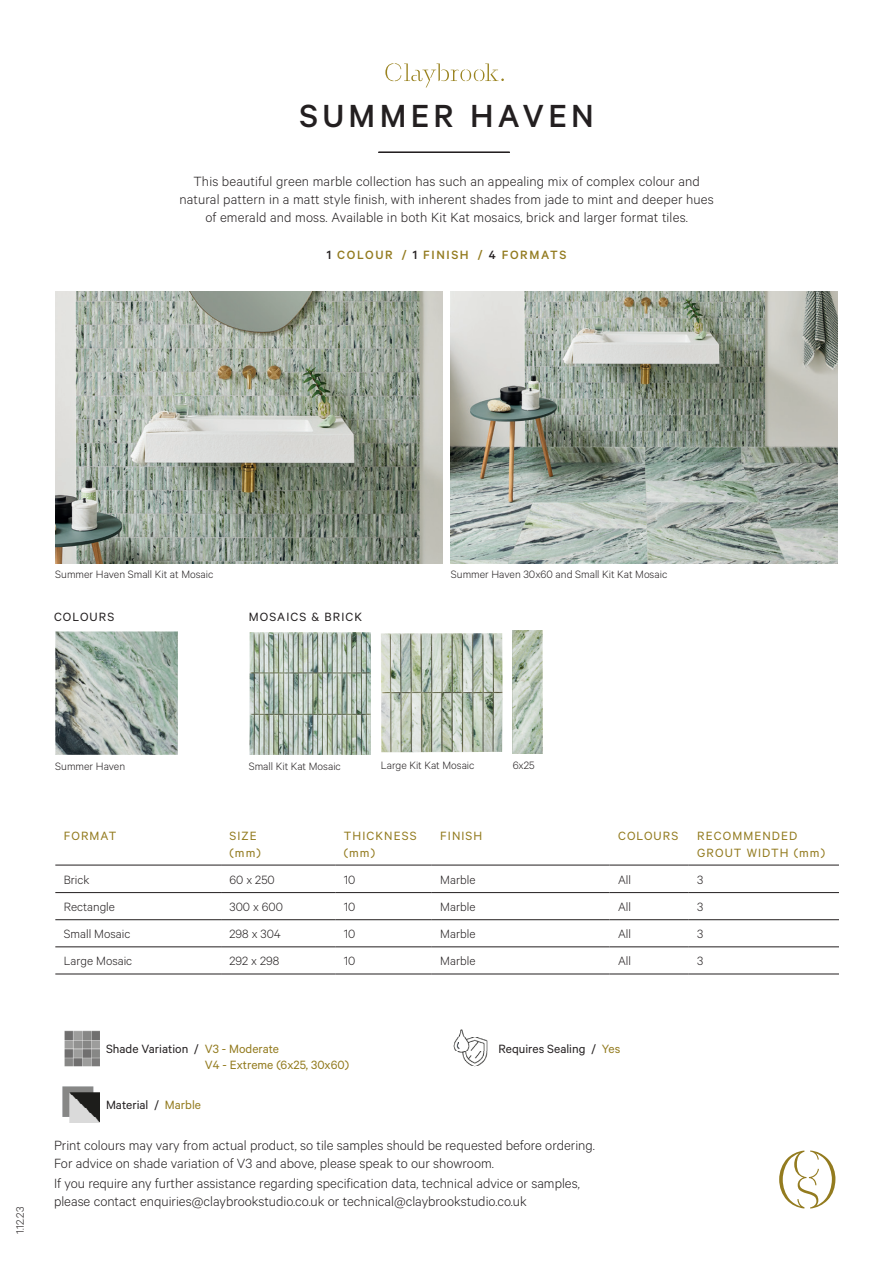
<style>
.page{position:relative;width:893px;height:1263px;background:#fff}
.page>*{position:absolute;margin:0;border:0;box-sizing:border-box;transform-origin:0 0}
.t1{font:500 36px "Calibre";letter-spacing:.12em;color:#231f20}
.Paragraph_left{font:300 15px/18px "Calibre";color:#231f20}
.Top_text{font:300 15px/18px "Calibre";letter-spacing:.01em;color:#231f20;text-align:center}
.Table_contents{font:300 13.5px "Calibre";color:#231f20}
.Table_Header{font:13.5px/16.2px "Calibre";letter-spacing:.08em;color:#937b1f}
.Shade_and_material_text{font:13.5px "Calibre";color:#231f20}
.Colours_title{font:500 13.5px "Calibre";letter-spacing:.12em;color:#937b1f}
.Shade_and_material_text-2{font:13.5px "Calibre";color:#937b1f}
.Cut_out_title{font:13.5px "Calibre";letter-spacing:.08em;color:#231f20}
.Image_credit{font:300 12px "Calibre";color:#231f20}
.Date{font:300 12px "Calibre";color:#231f20}
.s1{color:#231f20}
.s2{color:#937b1f}
</style>
<div class="page">
<svg style="left:779px;top:1150px;width:57px;height:58px"></svg>
<img style="left:64px;top:1030px;width:36px;height:37px">
<img style="left:62px;top:1086px;width:38px;height:37px">
<svg style="left:385px;top:63px;width:119px;height:25px"></svg>
<hr style="left:378px;top:152px;width:132px;height:1px;background:#231f20">
<img style="left:55px;top:291px;width:387px;height:272px">
<img style="left:451px;top:291px;width:387px;height:272px">
<img style="left:513px;top:630px;width:29px;height:124px">
<hr style="left:55px;top:865px;width:166px;height:1px;background:#231f20">
<hr style="left:221px;top:865px;width:114px;height:1px;background:#231f20">
<hr style="left:335px;top:865px;width:97px;height:1px;background:#231f20">
<hr style="left:432px;top:865px;width:177px;height:1px;background:#231f20">
<hr style="left:609px;top:865px;width:80px;height:1px;background:#231f20">
<hr style="left:689px;top:865px;width:150px;height:1px;background:#231f20">
<hr style="left:55px;top:892px;width:166px;height:1px;background:#231f20">
<hr style="left:221px;top:892px;width:114px;height:1px;background:#231f20">
<hr style="left:335px;top:892px;width:97px;height:1px;background:#231f20">
<hr style="left:432px;top:892px;width:177px;height:1px;background:#231f20">
<hr style="left:609px;top:892px;width:80px;height:1px;background:#231f20">
<hr style="left:689px;top:892px;width:150px;height:1px;background:#231f20">
<hr style="left:55px;top:919px;width:166px;height:1px;background:#231f20">
<hr style="left:221px;top:919px;width:114px;height:1px;background:#231f20">
<hr style="left:335px;top:919px;width:97px;height:1px;background:#231f20">
<hr style="left:432px;top:919px;width:177px;height:1px;background:#231f20">
<hr style="left:609px;top:919px;width:80px;height:1px;background:#231f20">
<hr style="left:689px;top:919px;width:150px;height:1px;background:#231f20">
<hr style="left:55px;top:946px;width:166px;height:1px;background:#231f20">
<hr style="left:221px;top:946px;width:114px;height:1px;background:#231f20">
<hr style="left:335px;top:946px;width:97px;height:1px;background:#231f20">
<hr style="left:432px;top:946px;width:177px;height:1px;background:#231f20">
<hr style="left:609px;top:946px;width:80px;height:1px;background:#231f20">
<hr style="left:689px;top:946px;width:150px;height:1px;background:#231f20">
<hr style="left:55px;top:974px;width:166px;height:1px;background:#231f20">
<hr style="left:221px;top:974px;width:114px;height:1px;background:#231f20">
<hr style="left:335px;top:974px;width:97px;height:1px;background:#231f20">
<hr style="left:432px;top:974px;width:177px;height:1px;background:#231f20">
<hr style="left:609px;top:974px;width:80px;height:1px;background:#231f20">
<hr style="left:689px;top:974px;width:150px;height:1px;background:#231f20">
<img style="left:55px;top:631px;width:123px;height:124px">
<img style="left:250px;top:633px;width:120px;height:122px">
<img style="left:453px;top:1029px;width:35px;height:38px">
<img style="left:381px;top:633px;width:122px;height:119px">
<p class="t1" style="left:299px;top:95px;width:296px">SUMMER HAVEN</p>
<p class="Top_text" style="left:179px;top:172px;width:536px">This beautiful green marble collection has such an appealing mix of complex colour and natural pattern in a matt style finish, with inherent shades from jade to mint and deeper hues of emerald and moss. Available in both Kit Kat mosaics, brick and larger format tiles.</p>
<p class="Colours_title" style="left:327px;top:247px;width:241px"><span class="s1">1</span> COLOUR / <span class="s1">1</span> FINISH / <span class="s1">4</span> FORMATS</p>
<p class="Image_credit" style="left:55px;top:567px;width:160px">Summer Haven Small Kit at Mosaic</p>
<p class="Image_credit" style="left:451px;top:567px;width:218px">Summer Haven 30x60 and Small Kit Kat Mosaic</p>
<p class="Cut_out_title" style="left:54px;top:609px;width:62px">COLOURS</p>
<p class="Cut_out_title" style="left:249px;top:609px;width:115px">MOSAICS &amp; BRICK</p>
<p class="Date" style="left:13px;top:1234px;width:29px;rotate:-90deg">1.12.23</p>
<p class="Image_credit" style="left:55px;top:759px;width:71px">Summer Haven</p>
<p class="Image_credit" style="left:249px;top:759px;width:94px">Small Kit Kat Mosaic</p>
<p class="Image_credit" style="left:381px;top:758px;width:95px">Large Kit Kat Mosaic</p>
<p class="Image_credit" style="left:513px;top:758px;width:24px">6x25</p>
<p class="Table_Header" style="left:64px;top:827px;width:54px">FORMAT</p>
<p class="Table_Header" style="left:230px;top:827px;width:33px">SIZE (mm)</p>
<p class="Table_Header" style="left:344px;top:827px;width:74px">THICKNESS (mm)</p>
<p class="Table_Header" style="left:440px;top:827px;width:44px">FINISH</p>
<p class="Table_Header" style="left:618px;top:827px;width:62px">COLOURS</p>
<p class="Table_Header" style="left:697px;top:827px;width:129px">RECOMMENDED<br>GROUT WIDTH (mm)</p>
<p class="Table_contents" style="left:64px;top:872px;width:27px">Brick</p>
<p class="Table_contents" style="left:230px;top:872px;width:47px">60 x 250</p>
<p class="Table_contents" style="left:344px;top:872px;width:13px">10</p>
<p class="Table_contents" style="left:440px;top:872px;width:37px">Marble</p>
<p class="Table_contents" style="left:618px;top:872px;width:15px">All</p>
<p class="Table_contents" style="left:697px;top:872px;width:8px">3</p>
<p class="Table_contents" style="left:64px;top:899px;width:53px">Rectangle</p>
<p class="Table_contents" style="left:230px;top:899px;width:55px">300 x 600</p>
<p class="Table_contents" style="left:344px;top:899px;width:13px">10</p>
<p class="Table_contents" style="left:440px;top:899px;width:37px">Marble</p>
<p class="Table_contents" style="left:618px;top:899px;width:15px">All</p>
<p class="Table_contents" style="left:697px;top:899px;width:8px">3</p>
<p class="Table_contents" style="left:64px;top:926px;width:68px">Small Mosaic</p>
<p class="Table_contents" style="left:230px;top:926px;width:53px">298 x 304</p>
<p class="Table_contents" style="left:344px;top:926px;width:13px">10</p>
<p class="Table_contents" style="left:440px;top:926px;width:37px">Marble</p>
<p class="Table_contents" style="left:618px;top:926px;width:15px">All</p>
<p class="Table_contents" style="left:697px;top:926px;width:8px">3</p>
<p class="Table_contents" style="left:64px;top:953px;width:70px">Large Mosaic</p>
<p class="Table_contents" style="left:230px;top:953px;width:51px">292 x 298</p>
<p class="Table_contents" style="left:344px;top:953px;width:13px">10</p>
<p class="Table_contents" style="left:440px;top:953px;width:37px">Marble</p>
<p class="Table_contents" style="left:618px;top:953px;width:15px">All</p>
<p class="Table_contents" style="left:697px;top:953px;width:8px">3</p>
<p class="Shade_and_material_text" style="left:106px;top:1041px;width:175px">Shade Variation / <span class="s2">V3 - Moderate</span></p>
<p class="Shade_and_material_text-2" style="left:205px;top:1057px;width:146px">V4 - Extreme (6x25, 30x60)</p>
<p class="Shade_and_material_text" style="left:106px;top:1097px;width:96px">Material / <span class="s2">Marble</span></p>
<p class="Shade_and_material_text" style="left:499px;top:1041px;width:123px">Requires Sealing / <span class="s2">Yes</span></p>
<p class="Paragraph_left" style="left:54px;top:1135px;width:542px">Print colours may vary from actual product, so tile samples should be requested before ordering.</p>
<p class="Paragraph_left" style="left:54px;top:1153px;width:441px">For advice on shade variation of V3 and above, please speak to our showroom.</p>
<p class="Paragraph_left" style="left:54px;top:1173px;width:527px">If you require any further assistance regarding specification data, technical advice or samples, please contact enquiries@claybrookstudio.co.uk or technical@claybrookstudio.co.uk</p>
</div>
